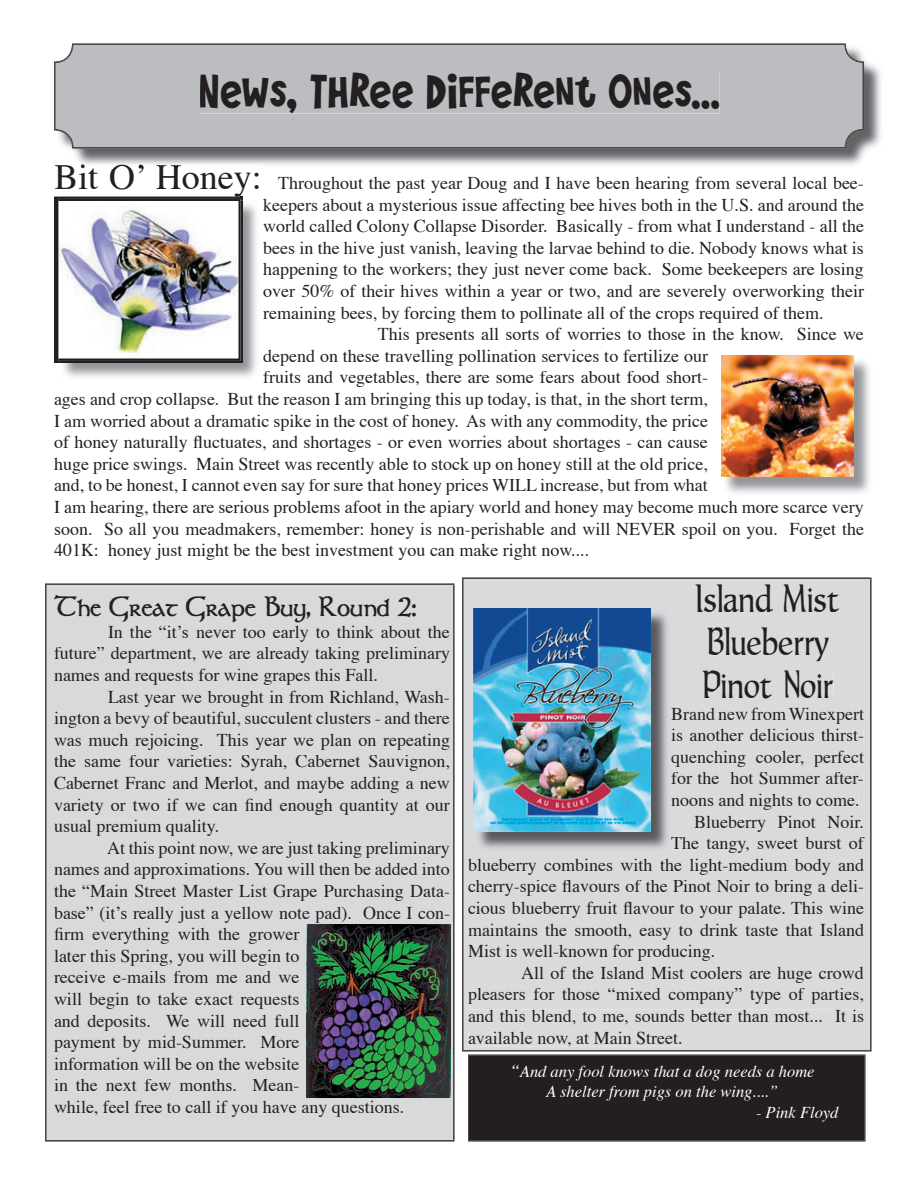
<style>
.page{position:relative;width:918px;height:1188px;background:#fff}
.page>*{position:absolute;margin:0;border:0;box-sizing:border-box;transform-origin:0 0}
.t1{font:45px "Wee Bairn";color:#231f20}
.t2{font:36px/43.2px "Tara Type";color:#231f20}
.t3{font:36px "Times";color:#231f20}
.t4{font:27px "Faerie";color:#231f20}
.t5{font:18px/21.6px "Times";color:#231f20;text-align:justify}
.t6{font:italic 16.5px/19.8px "Times";color:#fff;text-align:center}
.s1{font-size:18px}
</style>
<div class="page">
<div style="left:468px;top:1054px;width:397px;height:88px;background:#231f20"></div>
<div style="left:463px;top:578px;width:408px;height:473px;background:#d9dadc"></div>
<div style="left:46px;top:584px;width:408px;height:557px;background:#d8d9db"></div>
<img style="left:69px;top:59px;width:812px;height:106px">
<div style="left:55px;top:44px;width:808px;height:104px;background:#bcbdc0"></div>
<div style="left:200px;top:72px;width:519px;height:41px;background:#bcbdc0"></div>
<div style="left:54px;top:595px;width:362px;height:28px;background:#d8d9db"></div>
<div style="left:108px;top:625px;width:342px;height:17px;background:#d8d9db"></div>
<div style="left:54px;top:647px;width:396px;height:16px;background:#d8d9db"></div>
<div style="left:54px;top:669px;width:328px;height:16px;background:#d8d9db"></div>
<div style="left:108px;top:690px;width:341px;height:17px;background:#d8d9db"></div>
<div style="left:54px;top:712px;width:396px;height:16px;background:#d8d9db"></div>
<div style="left:54px;top:733px;width:396px;height:17px;background:#d8d9db"></div>
<div style="left:54px;top:755px;width:396px;height:16px;background:#d8d9db"></div>
<div style="left:54px;top:777px;width:396px;height:16px;background:#d8d9db"></div>
<div style="left:54px;top:798px;width:396px;height:17px;background:#d8d9db"></div>
<div style="left:54px;top:820px;width:164px;height:16px;background:#d8d9db"></div>
<div style="left:107px;top:841px;width:343px;height:17px;background:#d8d9db"></div>
<div style="left:54px;top:863px;width:396px;height:16px;background:#d8d9db"></div>
<div style="left:54px;top:885px;width:395px;height:16px;background:#d8d9db"></div>
<div style="left:54px;top:906px;width:395px;height:17px;background:#d8d9db"></div>
<div style="left:55px;top:928px;width:245px;height:16px;background:#d8d9db"></div>
<div style="left:54px;top:949px;width:246px;height:17px;background:#d8d9db"></div>
<div style="left:54px;top:971px;width:246px;height:13px;background:#d8d9db"></div>
<div style="left:54px;top:993px;width:246px;height:16px;background:#d8d9db"></div>
<div style="left:55px;top:1014px;width:245px;height:17px;background:#d8d9db"></div>
<div style="left:54px;top:1036px;width:246px;height:16px;background:#d8d9db"></div>
<div style="left:54px;top:1057px;width:246px;height:13px;background:#d8d9db"></div>
<div style="left:54px;top:1079px;width:245px;height:13px;background:#d8d9db"></div>
<div style="left:54px;top:1101px;width:349px;height:16px;background:#d8d9db"></div>
<img style="left:55px;top:164px;width:207px;height:4px">
<img style="left:63px;top:204px;width:194px;height:173px">
<img style="left:725px;top:358px;width:145px;height:135px">
<img style="left:722px;top:356px;width:131px;height:121px">
<img style="left:306px;top:924px;width:144px;height:174px">
<div style="left:696px;top:584px;width:143px;height:28px;background:#d9dadc"></div>
<div style="left:708px;top:627px;width:121px;height:34px;background:#d9dadc"></div>
<div style="left:702px;top:670px;width:131px;height:28px;background:#d9dadc"></div>
<div style="left:671px;top:707px;width:193px;height:17px;background:#d9dadc"></div>
<div style="left:671px;top:729px;width:192px;height:13px;background:#d9dadc"></div>
<div style="left:672px;top:751px;width:192px;height:16px;background:#d9dadc"></div>
<div style="left:671px;top:772px;width:192px;height:13px;background:#d9dadc"></div>
<div style="left:671px;top:794px;width:187px;height:16px;background:#d9dadc"></div>
<div style="left:671px;top:815px;width:193px;height:17px;background:#d9dadc"></div>
<div style="left:671px;top:837px;width:11px;height:12px;background:#d9dadc"></div>
<div style="left:682px;top:837px;width:183px;height:16px;background:#d9dadc"></div>
<div style="left:468px;top:859px;width:396px;height:16px;background:#d9dadc"></div>
<div style="left:468px;top:880px;width:395px;height:16px;background:#d9dadc"></div>
<div style="left:468px;top:902px;width:396px;height:16px;background:#d9dadc"></div>
<div style="left:468px;top:923px;width:396px;height:17px;background:#d9dadc"></div>
<div style="left:468px;top:945px;width:246px;height:16px;background:#d9dadc"></div>
<div style="left:521px;top:967px;width:343px;height:16px;background:#d9dadc"></div>
<div style="left:468px;top:988px;width:396px;height:16px;background:#d9dadc"></div>
<div style="left:469px;top:1010px;width:395px;height:15px;background:#d9dadc"></div>
<div style="left:469px;top:1031px;width:212px;height:15px;background:#d9dadc"></div>
<img style="left:476px;top:611px;width:195px;height:241px">
<img style="left:474px;top:609px;width:177px;height:223px">
<svg style="left:54px;top:196px;width:189px;height:167px"></svg>
<img style="left:60px;top:201px;width:183px;height:162px">
<img style="left:58px;top:199px;width:183px;height:162px">
<h1 class="t1" style="left:199px;top:67px;width:523px">News, Three Different Ones...</h1>
<h2 class="t3" style="left:54px;top:143px;width:209px">Bit O’ Honey:</h2>
<p class="t5" style="left:278px;top:171px;width:587px">Throughout the past year Doug and I have been hearing from several local bee-</p>
<p class="t5" style="left:263px;top:192px;width:602px">keepers about a mysterious issue affecting bee hives both in the U.S. and around the</p>
<p class="t5" style="left:263px;top:214px;width:602px">world called Colony Collapse Disorder. Basically - from what I understand - all the</p>
<p class="t5" style="left:263px;top:235px;width:602px">bees in the hive just vanish, leaving the larvae behind to die. Nobody knows what is</p>
<p class="t5" style="left:263px;top:257px;width:602px">happening to the workers; they just never come back. Some beekeepers are losing</p>
<p class="t5" style="left:263px;top:279px;width:602px">over 50% of their hives within a year or two, and are severely overworking their</p>
<p class="t5" style="left:263px;top:300px;width:562px">remaining bees, by forcing them to pollinate all of the crops required of them.</p>
<p class="t5" style="left:378px;top:322px;width:488px">This presents all sorts of worries to those in the know. Since we</p>
<p class="t5" style="left:263px;top:343px;width:446px">depend on these travelling pollination services to fertilize our</p>
<p class="t5" style="left:263px;top:365px;width:446px">fruits and vegetables, there are some fears about food short-</p>
<p class="t5" style="left:54px;top:387px;width:656px">ages and crop collapse. But the reason I am bringing this up today, is that, in the short term,</p>
<p class="t5" style="left:54px;top:408px;width:656px">I am worried about a dramatic spike in the cost of honey. As with any commodity, the price</p>
<p class="t5" style="left:54px;top:430px;width:655px">of honey naturally fluctuates, and shortages - or even worries about shortages - can cause</p>
<p class="t5" style="left:54px;top:451px;width:655px">huge price swings. Main Street was recently able to stock up on honey still at the old price,</p>
<p class="t5" style="left:54px;top:473px;width:655px">and, to be honest, I cannot even say for sure that honey prices WILL increase, but from what</p>
<p class="t5" style="left:54px;top:495px;width:811px">I am hearing, there are serious problems afoot in the apiary world and honey may become much more scarce very</p>
<p class="t5" style="left:54px;top:516px;width:812px">soon. So all you meadmakers, remember: honey is non-perishable and will NEVER spoil on you. Forget the</p>
<p class="t5" style="left:54px;top:538px;width:537px">401K: honey just might be the best investment you can make right now....</p>
<h2 class="t2" style="left:695px;top:577px;width:146px">Island Mist<br>Blueberry<br>Pinot Noir</h2>
<p class="t5" style="left:671px;top:701px;width:194px">Brand new from Winexpert</p>
<p class="t5" style="left:671px;top:723px;width:194px">is another delicious thirst-</p>
<p class="t5" style="left:671px;top:745px;width:194px">quenching cooler, perfect</p>
<p class="t5" style="left:671px;top:766px;width:194px">for the hot Summer after-</p>
<p class="t5" style="left:671px;top:788px;width:190px">noons and nights to come.</p>
<p class="t5" style="left:694px;top:809px;width:171px">Blueberry Pinot Noir.</p>
<p class="t5" style="left:671px;top:831px;width:194px">The tangy, sweet burst of</p>
<p class="t5" style="left:468px;top:853px;width:398px">blueberry combines with the light-medium body and</p>
<p class="t5" style="left:468px;top:874px;width:398px">cherry-spice flavours of the Pinot Noir to bring a deli-</p>
<p class="t5" style="left:468px;top:896px;width:397px">cious blueberry fruit flavour to your palate. This wine</p>
<p class="t5" style="left:468px;top:917px;width:397px">maintains the smooth, easy to drink taste that Island</p>
<p class="t5" style="left:468px;top:939px;width:249px">Mist is well-known for producing.</p>
<p class="t5" style="left:521px;top:961px;width:344px">All of the Island Mist coolers are huge crowd</p>
<p class="t5" style="left:468px;top:982px;width:397px">pleasers for those “mixed company” type of parties,</p>
<p class="t5" style="left:468px;top:1004px;width:398px">and this blend, to me, sounds better than most... It is</p>
<p class="t5" style="left:468px;top:1025px;width:216px">available now, at Main Street.</p>
<p class="t6" style="left:510px;top:1060px;width:306px"><span class="s1">“</span>And any fool knows that a dog needs a home<br>A shelter from pigs on the wing....”</p>
<p class="t6" style="left:756px;top:1102px;width:84px">- Pink Floyd</p>
<h3 class="t4" style="left:54px;top:591px;width:364px">The Great Grape Buy, Round 2:</h3>
<p class="t5" style="left:54px;top:619px;width:398px;text-indent:54px">In the “it’s never too early to think about the future” department, we are already taking preliminary names and requests for wine grapes this Fall.</p>
<p class="t5" style="left:54px;top:684px;width:398px;text-indent:54px">Last year we brought in from Richland, Wash&shy;ington a bevy of beautiful, succulent clusters - and there was much rejoicing. This year we plan on repeating the same four varieties: Syrah, Cabernet Sauvignon, Cabernet Franc and Merlot, and maybe adding a new variety or two if we can find enough quantity at our usual premium quality.</p>
<p class="t5" style="left:54px;top:835px;width:398px;text-align:left;text-indent:53px">At this point now, we are just taking preliminary names and approximations. You will then be added into the “Main Street Master List Grape Purchasing Data&shy;base” (it’s really just a yellow note pad). Once I con&shy;firm everything with the grower<br>later this Spring, you will begin to<br>receive e-mails from me and we<br>will begin to take exact requests<br>and deposits. We will need full<br>payment by mid-Summer. More<br>information will be on the website<br>in the next few months. Mean-<br>while, feel free to call if you have any questions.</p>
</div>
